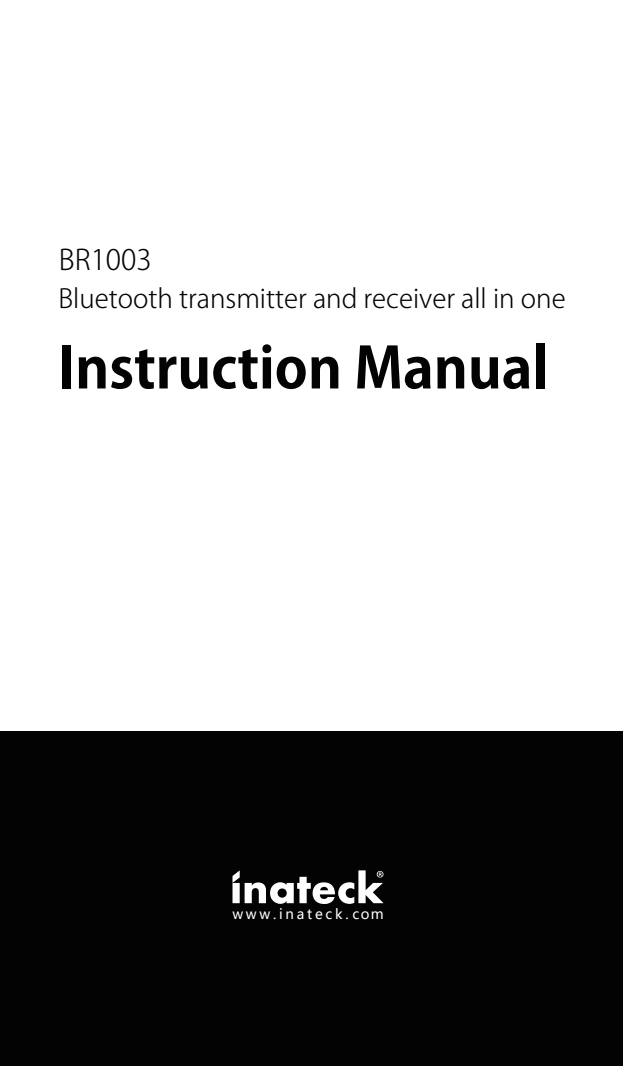
<style>
.page{position:relative;width:624px;height:1066px;background:#fff}
.page>*{position:absolute;margin:0;border:0;box-sizing:border-box;transform-origin:0 0}
.t1{font:700 56px "Koz Go Pro";color:#030303}
.t2{font:300 28px "Koz Go Pro";color:#030303}
.t3{font:300 26px "Koz Go Pro";color:#030303}
.t4{font:13.6px "Microsoft Ya Hei";letter-spacing:.2em;color:#fff}
</style>
<div class="page">
<div style="left:0;top:731px;width:622px;height:335px;background:#030303"></div>
<svg style="left:232px;top:870px;width:151px;height:34px"></svg>
<p class="t2" style="left:59px;top:241px;width:94px">BR1003</p>
<p class="t3" style="left:58px;top:281px;width:508px">Bluetooth transmitter and receiver all in one</p>
<h1 class="t1" style="left:58px;top:332px;width:491px">Instruction Manual</h1>
<p class="t4" style="left:232px;top:905px;width:153px">www.inateck.com</p>
</div>
